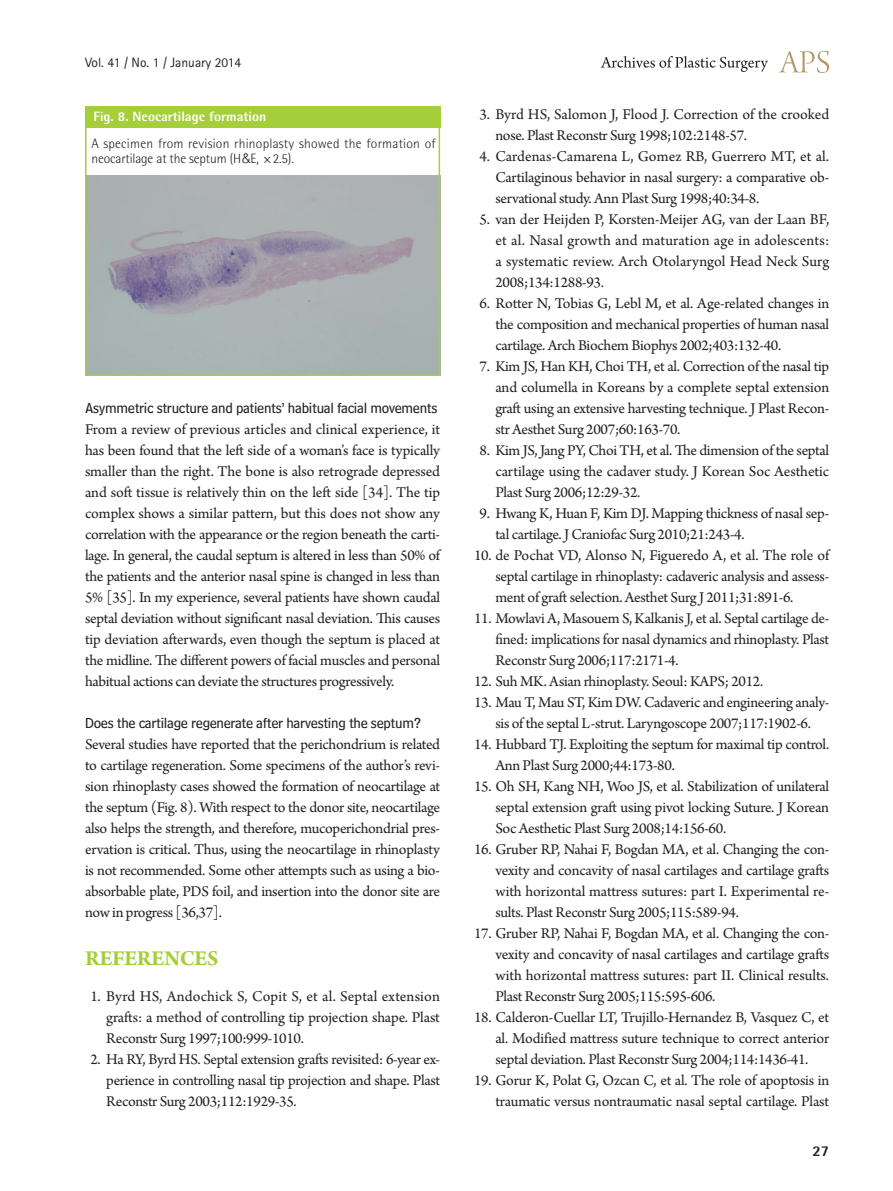
<style>
.page{position:relative;width:893px;height:1191px;background:#fff}
.page>*{position:absolute;margin:0;border:0;box-sizing:border-box;transform-origin:0 0}
.대제목{font:700 22.5px "Arno Pro";letter-spacing:-.02em;color:#a6ce39}
.참고문헌{font:15.75px/21px "Arno Pro";letter-spacing:-.02em;color:#231f20;text-align:justify}
.본문_성형{font:15.75px/21px "Arno Pro";letter-spacing:-.02em;color:#231f20;text-align:justify}
.소제목{font:15px "Bell Centennial Std Sub Capt";letter-spacing:-.02em;color:#231f20}
.t1{font:800 15px "Rotis Semi Sans Std";color:#231f20}
.그림__표-설명{font:300 13.5px/15px "Rotis Semi Sans Std";letter-spacing:.015em;color:#231f20}
.표_그림_제목_볼드{font:800 13.5px "Rotis Semi Sans Std";color:#fff}
.t2{font:13.5px "Rotis Sans Serif Std";color:#231f20}
.s1{font-family:"Dotum";font-weight:400}
</style>
<div class="page">
<svg style="left:779px;top:51px;width:50px;height:22px"></svg>
<svg style="left:601px;top:56px;width:167px;height:16px"></svg>
<img style="left:88px;top:175px;width:349px;height:198px">
<div style="left:85px;top:106px;width:355px;height:22px;background:#a6ce39"></div>
<div style="left:85px;top:106px;width:355px;height:270px;border:2px solid #a6ce39"></div>
<p class="t2" style="left:85px;top:54px;width:158px">Vol. 41 / No. 1 / January 2014</p>
<p class="표_그림_제목_볼드" style="left:94px;top:108px;width:174px">Fig. 8. Neocartilage formation</p>
<p class="그림__표-설명" style="left:91px;top:136px;width:346px">A specimen from revision rhinoplasty showed the formation of neocartilage at the septum (H<span class="s1">&amp;</span>E, ×2.5).</p>
<p class="소제목" style="left:85px;top:399px;width:354px">Asymmetric structure and patients’ habitual facial movements</p>
<p class="본문_성형" style="left:85px;top:420px;width:357px">From a review of previous articles and clinical experience, it has been found that the left side of a woman’s face is typically smaller than the right. The bone is also retrograde depressed and soft tissue is relatively thin on the left side [34]. The tip complex shows a similar pattern, but this does not show any correlation with the appearance or the region beneath the carti&shy;lage. In general, the caudal septum is altered in less than 50% of the patients and the anterior nasal spine is changed in less than 5% [35]. In my experience, several patients have shown caudal septal deviation without significant nasal deviation. This causes tip deviation afterwards, even though the septum is placed at the midline. The different powers of facial muscles and personal habitual actions can deviate the structures progressively.</p>
<p class="소제목" style="left:85px;top:714px;width:338px">Does the cartilage regenerate after harvesting the septum?</p>
<p class="본문_성형" style="left:85px;top:735px;width:357px">Several studies have reported that the perichondrium is related to cartilage regeneration. Some specimens of the author’s revi&shy;sion rhinoplasty cases showed the formation of neocartilage at the septum (Fig. 8). With respect to the donor site, neocartilage also helps the strength, and therefore, mucoperichondrial pres&shy;ervation is critical. Thus, using the neocartilage in rhinoplasty is not recommended. Some other attempts such as using a bio&shy;absorbable plate, PDS foil, and insertion into the donor site are now in progress [36,37].</p>
<p class="대제목" style="left:85px;top:945px;width:135px">REFERENCES</p>
<p class="참고문헌" style="left:106px;top:987px;width:335px;text-indent:-16px">1. Byrd HS, Andochick S, Copit S, et al. Septal extension grafts: a method of controlling tip projection shape. Plast Reconstr Surg 1997;100:999-1010.</p>
<p class="참고문헌" style="left:106px;top:1050px;width:335px;text-indent:-16px">2. Ha RY, Byrd HS. Septal extension grafts revisited: 6-year ex&shy;perience in controlling nasal tip projection and shape. Plast Reconstr Surg 2003;112:1929-35.</p>
<p class="참고문헌" style="left:495px;top:105px;width:335px;text-indent:-16px">3. Byrd HS, Salomon J, Flood J. Correction of the crooked nose. Plast Reconstr Surg 1998;102:2148-57.</p>
<p class="참고문헌" style="left:495px;top:147px;width:335px;text-indent:-16px">4. Cardenas-Camarena L, Gomez RB, Guerrero MT, et al.<br>Cartilaginous behavior in nasal surgery: a comparative ob&shy;servational study. Ann Plast Surg 1998;40:34-8.</p>
<p class="참고문헌" style="left:495px;top:210px;width:335px;text-indent:-16px">5. van der Heijden P, Korsten-Meijer AG, van der Laan BF, et al. Nasal growth and maturation age in adolescents: a systematic review. Arch Otolaryngol Head Neck Surg 2008;134:1288-93.</p>
<p class="참고문헌" style="left:495px;top:294px;width:335px;text-indent:-16px">6. Rotter N, Tobias G, Lebl M, et al. Age-related changes in the composition and mechanical properties of human nasal cartilage. Arch Biochem Biophys 2002;403:132-40.</p>
<p class="참고문헌" style="left:495px;top:357px;width:335px;text-indent:-16px">7. Kim JS, Han KH, Choi TH, et al. Correction of the nasal tip and columella in Koreans by a complete septal extension graft using an extensive harvesting technique. J Plast Recon&shy;str Aesthet Surg 2007;60:163-70.</p>
<p class="참고문헌" style="left:495px;top:441px;width:335px;text-indent:-16px">8. Kim JS, Jang PY, Choi TH, et al. The dimension of the septal cartilage using the cadaver study. J Korean Soc Aesthetic Plast Surg 2006;12:29-32.</p>
<p class="참고문헌" style="left:495px;top:504px;width:335px;text-indent:-16px">9. Hwang K, Huan F, Kim DJ. Mapping thickness of nasal sep&shy;tal cartilage. J Craniofac Surg 2010;21:243-4.</p>
<p class="참고문헌" style="left:495px;top:546px;width:335px;text-indent:-21px">10. de Pochat VD, Alonso N, Figueredo A, et al. The role of septal cartilage in rhinoplasty: cadaveric analysis and assess&shy;ment of graft selection. Aesthet Surg J 2011;31:891-6.</p>
<p class="참고문헌" style="left:495px;top:609px;width:335px;text-indent:-21px">11. Mowlavi A, Masouem S, Kalkanis J, et al. Septal cartilage de&shy;fined: implications for nasal dynamics and rhinoplasty. Plast Reconstr Surg 2006;117:2171-4.</p>
<p class="참고문헌" style="left:474px;top:672px;width:291px">12. Suh MK. Asian rhinoplasty. Seoul: KAPS; 2012.</p>
<p class="참고문헌" style="left:474px;top:693px;width:357px;text-align:center">13. Mau T, Mau ST, Kim DW. Cadaveric and engineering analy&shy;sis of the septal L-strut. Laryngoscope 2007;117:1902-6.</p>
<p class="참고문헌" style="left:495px;top:735px;width:335px;text-indent:-21px">14. Hubbard TJ. Exploiting the septum for maximal tip control.<br>Ann Plast Surg 2000;44:173-80.</p>
<p class="참고문헌" style="left:495px;top:777px;width:335px;text-indent:-21px">15. Oh SH, Kang NH, Woo JS, et al. Stabilization of unilateral septal extension graft using pivot locking Suture. J Korean Soc Aesthetic Plast Surg 2008;14:156-60.</p>
<p class="참고문헌" style="left:495px;top:840px;width:335px;text-indent:-21px">16. Gruber RP, Nahai F, Bogdan MA, et al. Changing the con&shy;vexity and concavity of nasal cartilages and cartilage grafts with horizontal mattress sutures: part I. Experimental re&shy;sults. Plast Reconstr Surg 2005;115:589-94.</p>
<p class="참고문헌" style="left:495px;top:924px;width:335px;text-indent:-21px">17. Gruber RP, Nahai F, Bogdan MA, et al. Changing the con&shy;vexity and concavity of nasal cartilages and cartilage grafts with horizontal mattress sutures: part II. Clinical results.<br>Plast Reconstr Surg 2005;115:595-606.</p>
<p class="참고문헌" style="left:495px;top:1008px;width:335px;text-indent:-21px">18. Calderon-Cuellar LT, Trujillo-Hernandez B, Vasquez C, et al. Modified mattress suture technique to correct anterior septal deviation. Plast Reconstr Surg 2004;114:1436-41.</p>
<p class="참고문헌" style="left:474px;top:1071px;width:357px;text-align:right">19. Gorur K, Polat G, Ozcan C, et al. The role of apoptosis in traumatic versus nontraumatic nasal septal cartilage. Plast</p>
<p class="t1" style="left:812px;top:1141px;width:18px">27</p>
</div>
